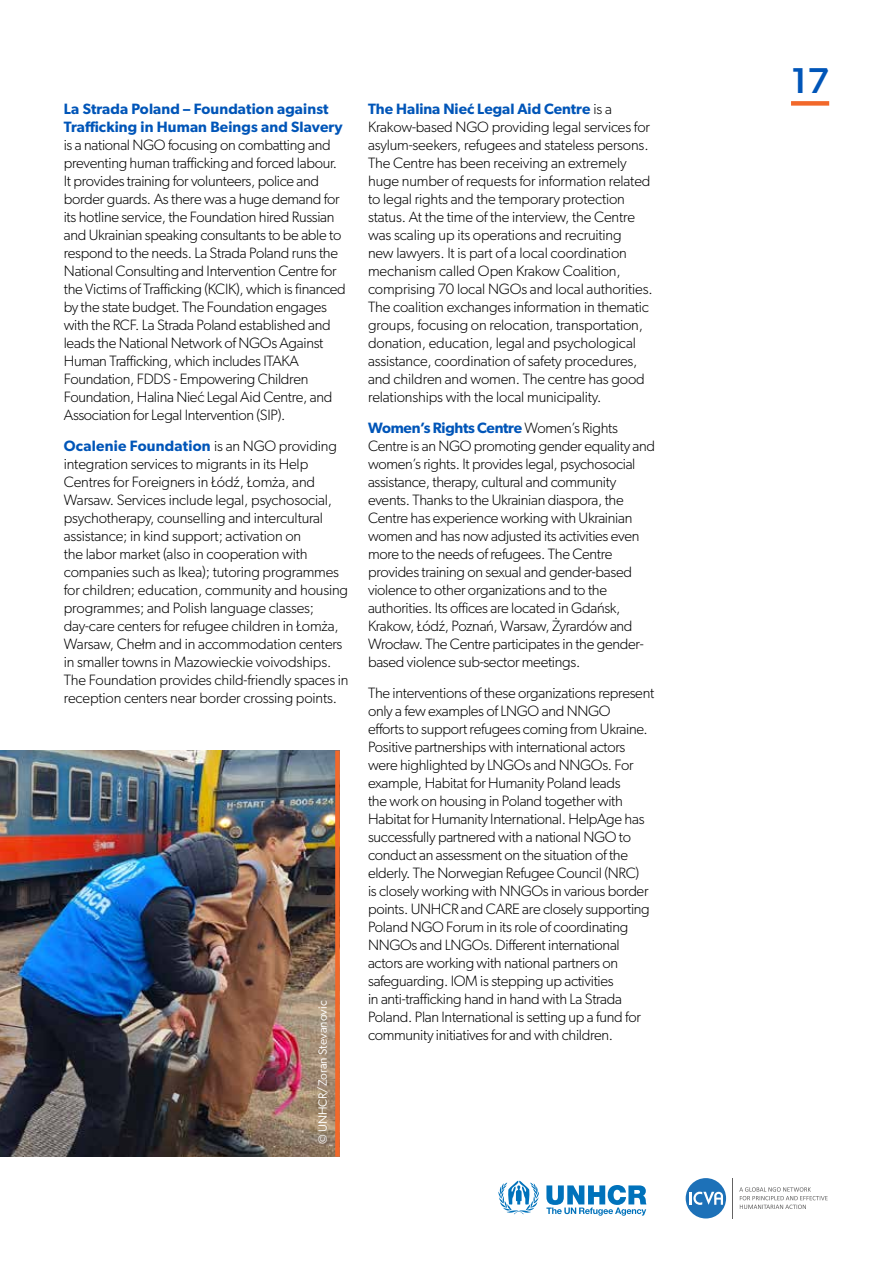
<style>
.page{position:relative;width:893px;height:1263px;background:#fff}
.page>*{position:absolute;margin:0;border:0;box-sizing:border-box;transform-origin:0 0}
.t1{font:500 36px "Gibson";color:#0055b8}
.t2{font:300 15px/18px "Gibson";letter-spacing:-.02em;color:#000}
.t3{font:600 15px/18px "Gibson";letter-spacing:.01em;color:#0055b8}
.t4{font:12px "Gibson";color:#fff}
.s1{font-weight:600;color:#0055b8}
</style>
<div class="page">
<svg style="left:498px;top:1181px;width:41px;height:33px"></svg>
<svg style="left:546px;top:1185px;width:100px;height:31px"></svg>
<hr style="left:732px;top:1178px;width:1px;height:40px;background:#646363">
<svg style="left:739px;top:1187px;width:89px;height:22px"></svg>
<div style="left:686px;top:1178px;width:40px;height:40px;background:#1d71b8;border-radius:50%"></div>
<svg style="left:690px;top:1192px;width:33px;height:13px"></svg>
<div style="left:791px;top:101px;width:38px;height:5px;background:#f2682a"></div>
<img style="left:0;top:750px;width:335px;height:407px">
<div style="left:335px;top:750px;width:5px;height:407px;background:#f2682a"></div>
<p class="t3" style="left:64px;top:100px;width:280px">La Strada Poland – Foundation against<br>Trafficking in Human Beings and Slavery</p>
<p class="t2" style="left:64px;top:136px;width:284px">is a national NGO focusing on combatting and preventing human trafficking and forced labour.<br>It provides training for volunteers, police and border guards. As there was a huge demand for its hotline service, the Foundation hired Russian and Ukrainian speaking consultants to be able to respond to the needs. La Strada Poland runs the National Consulting and Intervention Centre for the Victims of Trafficking (KCIK), which is financed by the state budget. The Foundation engages with the RCF. La Strada Poland established and leads the National Network of NGOs Against Human Trafficking, which includes ITAKA Foundation, FDDS - Empowering Children Foundation, Halina Nieć Legal Aid Centre, and Association for Legal Intervention (SIP).</p>
<p class="t2" style="left:64px;top:436px;width:286px"><span class="s1">Ocalenie Foundation</span> is an NGO providing integration services to migrants in its Help Centres for Foreigners in Łódź, Łomża, and Warsaw. Services include legal, psychosocial, psychotherapy, counselling and intercultural assistance; in kind support; activation on<br>the labor market (also in cooperation with companies such as Ikea); tutoring programmes for children; education, community and housing programmes; and Polish language classes; day-care centers for refugee children in Łomża, Warsaw, Chełm and in accommodation centers in smaller towns in Mazowieckie voivodships.<br>The Foundation provides child-friendly spaces in reception centers near border crossing points.</p>
<p class="t4" style="left:316px;top:1144px;width:145px;rotate:-90deg">© UNHCR/Zoran Stevanovic</p>
<p class="t2" style="left:368px;top:100px;width:286px"><span class="s1">The Halina Nieć Legal Aid Centre</span> is a Krakow-based NGO providing legal services for asylum-seekers, refugees and stateless persons.<br>The Centre has been receiving an extremely huge number of requests for information related to legal rights and the temporary protection status. At the time of the interview, the Centre was scaling up its operations and recruiting<br>new lawyers. It is part of a local coordination mechanism called Open Krakow Coalition, comprising 70 local NGOs and local authorities.<br>The coalition exchanges information in thematic groups, focusing on relocation, transportation, donation, education, legal and psychological assistance, coordination of safety procedures, and children and women. The centre has good relationships with the local municipality.</p>
<p class="t2" style="left:368px;top:418px;width:289px"><span class="s1">Women’s Rights Centre</span> Women’s Rights Centre is an NGO promoting gender equality and women’s rights. It provides legal, psychosocial assistance, therapy, cultural and community events. Thanks to the Ukrainian diaspora, the Centre has experience working with Ukrainian women and has now adjusted its activities even more to the needs of refugees. The Centre provides training on sexual and gender-based violence to other organizations and to the authorities. Its offices are located in Gdańsk, Krakow, Łódź, Poznań, Warsaw, Żyrardów and Wrocław. The Centre participates in the gender&shy;based violence sub-sector meetings.</p>
<p class="t2" style="left:368px;top:683px;width:288px">The interventions of these organizations represent only a few examples of LNGO and NNGO<br>efforts to support refugees coming from Ukraine.<br>Positive partnerships with international actors were highlighted by LNGOs and NNGOs. For example, Habitat for Humanity Poland leads<br>the work on housing in Poland together with Habitat for Humanity International. HelpAge has successfully partnered with a national NGO to conduct an assessment on the situation of the elderly. The Norwegian Refugee Council (NRC)<br>is closely working with NNGOs in various border points. UNHCR and CARE are closely supporting Poland NGO Forum in its role of coordinating NNGOs and LNGOs. Different international actors are working with national partners on safeguarding. IOM is stepping up activities<br>in anti-trafficking hand in hand with La Strada Poland. Plan International is setting up a fund for community initiatives for and with children.</p>
<h1 class="t1" style="left:791px;top:59px;width:40px">17</h1>
</div>
